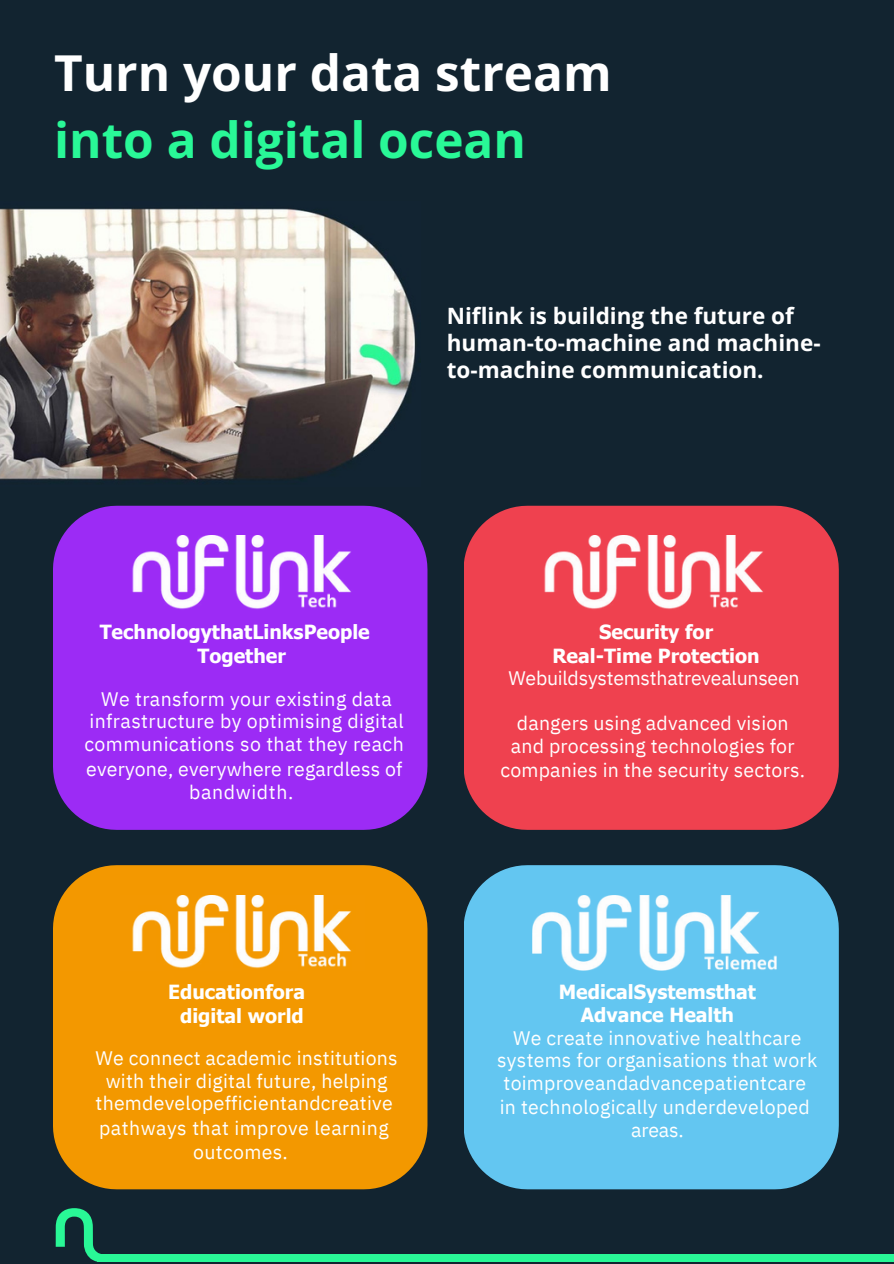
<style>
.page{position:relative;width:894px;height:1264px;background:#fff}
.page>*{position:absolute;margin:0;border:0;box-sizing:border-box;transform-origin:0 0}
.t1{font:700 49.5px/67.5px "Open Sans";color:#fff}
.t2{font:700 22.5px/27px "Open Sans";color:#fff}
.t3{font:19.5px/22.5px "IBM Plex Sans";letter-spacing:.01em;color:#fff;text-align:center}
.t4{font:700 19.5px/23.7px "Tahoma";color:#fff;text-align:center}
.t5{font:19.5px "IBM Plex Sans";letter-spacing:-.01em;color:#fff}
.t6{font:19.5px "IBM Plex Sans";letter-spacing:.03em;color:#fff}
.s1{color:#29f897}
</style>
<div class="page">
<div style="left:0;top:0;width:893px;height:1263px;background:#122430"></div>
<img style="left:0;top:208px;width:416px;height:272px">
<div style="left:53px;top:865px;width:374px;height:324px;background:#f39800"></div>
<svg style="left:56px;top:1208px;width:45px;height:53px"></svg>
<div style="left:98px;top:1254px;width:795px;height:7px;background:#29f796"></div>
<img style="left:120px;top:895px;width:245px;height:75px">
<div style="left:464px;top:865px;width:374px;height:324px;background:#63c6f1"></div>
<img style="left:532px;top:895px;width:244px;height:75px">
<div style="left:53px;top:505px;width:374px;height:324px;background:#9c2bf5"></div>
<img style="left:120px;top:535px;width:245px;height:76px">
<div style="left:464px;top:505px;width:374px;height:324px;background:#ef414f"></div>
<img style="left:532px;top:535px;width:244px;height:76px">
<h3 class="t1" style="left:54px;top:38px;width:559px">Turn your data stream <span class="s1">into a digital ocean</span></h3>
<p class="t2" style="left:446px;top:302px;width:375px">Niflink is building the future of human-to-machine and machine&shy;to-machine communication.</p>
<p class="t4" style="left:100px;top:619px;width:271px">TechnologythatLinksPeople</p>
<p class="t4" style="left:197px;top:643px;width:90px">Together</p>
<p class="t3" style="left:84px;top:687px;width:321px">We transform your existing data infrastructure by optimising digital communications so that they reach</p>
<p class="t3" style="left:86px;top:757px;width:317px">everyone, everywhere regardless of</p>
<p class="t6" style="left:189px;top:779px;width:106px">bandwidth.</p>
<p class="t4" style="left:168px;top:978px;width:138px">Educationfora</p>
<p class="t4" style="left:180px;top:1002px;width:125px">digital world</p>
<p class="t3" style="left:95px;top:1046px;width:303px">We connect academic institutions with their digital future, helping themdevelopefficientandcreative</p>
<p class="t3" style="left:99px;top:1116px;width:291px">pathways that improve learning</p>
<p class="t3" style="left:193px;top:1140px;width:96px">outcomes.</p>
<p class="t4" style="left:552px;top:619px;width:209px">Security for<br>Real-Time Protection</p>
<p class="t5" style="left:508px;top:665px;width:293px">Webuildsystemsthatrevealunseen</p>
<p class="t3" style="left:511px;top:711px;width:285px">dangers using advanced vision and processing technologies for</p>
<p class="t3" style="left:500px;top:758px;width:306px">companies in the security sectors.</p>
<p class="t4" style="left:558px;top:978px;width:199px">MedicalSystemsthat<br>Advance Health</p>
<p class="t3" style="left:497px;top:1026px;width:321px">We create innovative healthcare systems for organisations that work toimproveandadvancepatientcare</p>
<h3 class="t3" style="left:499px;top:1095px;width:311px">in technologically underdeveloped</h3>
<h3 class="t3" style="left:631px;top:1118px;width:54px">areas.</h3>
</div>
